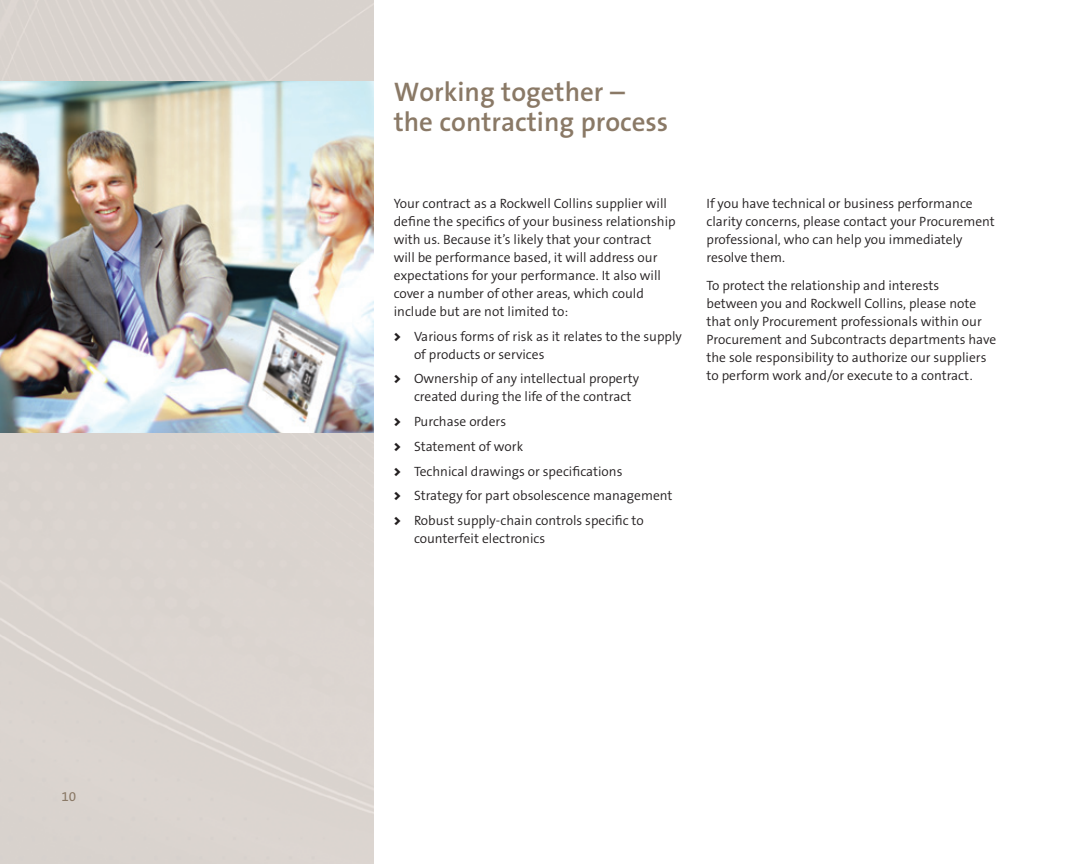
<style>
.page{position:relative;width:1080px;height:864px;background:#fff}
.page>*{position:absolute;margin:0;border:0;box-sizing:border-box;transform-origin:0 0}
.t1{font:600 27px/30px "The Sans B6";color:#8a7966}
.t2{font:300 13.5px/18px "The Sans B4";color:#231f20}
.t3{font:13.5px "The Sans B5 Plain";color:#8a7966}
.s1{font-family:"The Sans B9";font-weight:900}
</style>
<div class="page">
<img style="left:0;top:81px;width:374px;height:352px">
<p class="t3" style="left:62px;top:787px;width:16px">10</p>
<h1 class="t1" style="left:394px;top:77px;width:276px">Working together – the contracting process</h1>
<p class="t2" style="left:394px;top:194px;width:283px">Your contract as a Rockwell Collins supplier will define the specifics of your business relationship with us. Because it’s likely that your contract will be performance based, it will address our expectations for your performance. It also will cover a number of other areas, which could include but are not limited to:</p>
<p class="t2" style="left:414px;top:327px;width:269px;text-indent:-20px"><span class="s1">&gt;</span> Various forms of risk as it relates to the supply of products or services</p>
<p class="t2" style="left:414px;top:370px;width:227px;text-indent:-20px"><span class="s1">&gt;</span> Ownership of any intellectual property created during the life of the contract</p>
<p class="t2" style="left:394px;top:409px;width:280px;line-height:24.8px"><span class="s1">&gt;</span> Purchase orders<br><span class="s1">&gt;</span> Statement of work<br><span class="s1">&gt;</span> Technical drawings or specifications<br><span class="s1">&gt;</span> Strategy for part obsolescence management <span class="s1">&gt;</span> Robust supply-chain controls specific to</p>
<p class="t2" style="left:414px;top:530px;width:133px">counterfeit electronics</p>
<p class="t2" style="left:707px;top:194px;width:290px">If you have technical or business performance clarity concerns, please contact your Procurement professional, who can help you immediately resolve them.</p>
<p class="t2" style="left:707px;top:276px;width:291px">To protect the relationship and interests<br>between you and Rockwell Collins, please note that only Procurement professionals within our Procurement and Subcontracts departments have the sole responsibility to authorize our suppliers to perform work and/or execute to a contract.</p>
</div>
